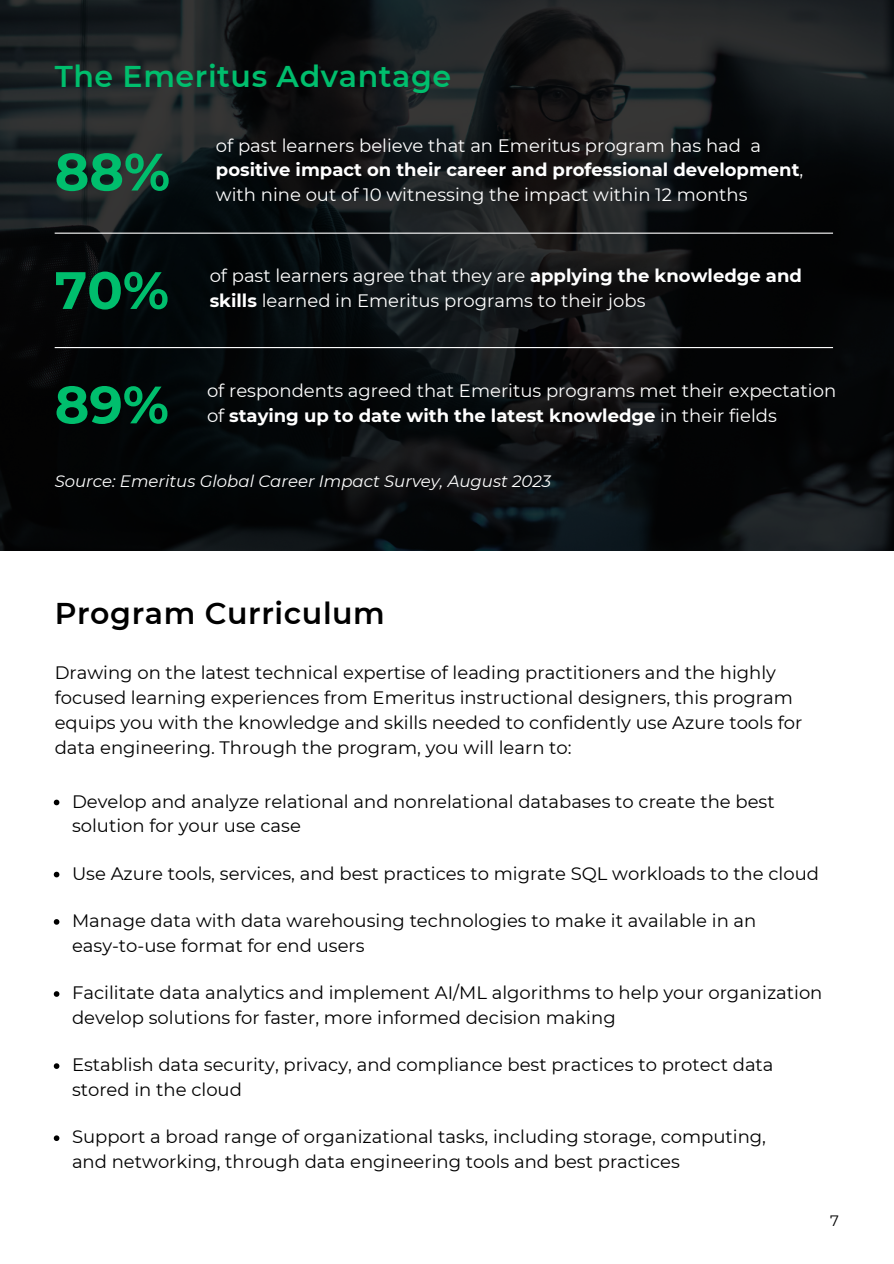
<style>
.page{position:relative;width:894px;height:1264px;background:#fff}
.page>*{position:absolute;margin:0;border:0;box-sizing:border-box;transform-origin:0 0}
.t1{font:700 52.5px "Montserrat";color:#00be6d}
.t2{font:600 30px "Montserrat";letter-spacing:.02em;color:#00be6d}
.t3{font:600 30px "Montserrat";letter-spacing:.02em;color:#000}
.t4{font:18px/24.8px "Montserrat";color:#000}
.t5{font:18px "Montserrat";color:#fff}
.t6{font:700 18px/24.8px "Montserrat";color:#fff}
.t7{font:italic 16.5px "Montserrat";color:#fff}
.t8{font:15px "Montserrat";color:#000}
.s1{font-weight:400}
.s2{font-weight:700}
</style>
<div class="page">
<svg style="left:0;top:0;width:893px;height:550px;background:#0e1113"></svg>
<svg style="left:54px;top:799px;width:5px;height:6px"></svg>
<svg style="left:54px;top:871px;width:5px;height:6px"></svg>
<svg style="left:54px;top:919px;width:5px;height:5px"></svg>
<svg style="left:54px;top:991px;width:5px;height:5px"></svg>
<svg style="left:54px;top:1063px;width:5px;height:5px"></svg>
<svg style="left:54px;top:1135px;width:5px;height:5px"></svg>
<hr style="left:55px;top:232px;width:777px;height:2px;background:#fff">
<hr style="left:55px;top:347px;width:777px;height:1px;background:#fff">
<p class="t2" style="left:55px;top:58px;width:398px">The Emeritus Advantage</p>
<p class="t1" style="left:55px;top:140px;width:117px">88%</p>
<p class="t1" style="left:55px;top:258px;width:116px">70%</p>
<p class="t1" style="left:55px;top:372px;width:116px">89%</p>
<p class="t6" style="left:216px;top:133px;width:588px"><span class="s1">of past learners believe that an Emeritus program has had a </span>positive impact on their career and professional development<span class="s1">,</span></p>
<p class="t5" style="left:216px;top:184px;width:533px">with nine out of 10 witnessing the impact within 12 months</p>
<p class="t5" style="left:210px;top:265px;width:593px">of past learners agree that they are <span class="s2">applying the knowledge and</span></p>
<p class="t5" style="left:210px;top:290px;width:437px"><span class="s2">skills</span> learned in Emeritus programs to their jobs</p>
<p class="t5" style="left:207px;top:379px;width:630px">of respondents agreed that Emeritus programs met their expectation</p>
<p class="t6" style="left:207px;top:403px;width:571px"><span class="s1">of</span> staying up to date with the latest knowledge <span class="s1">in their fields</span></p>
<p class="t7" style="left:55px;top:471px;width:498px">Source: Emeritus Global Career Impact Survey, August 2023</p>
<h2 class="t3" style="left:55px;top:595px;width:331px">Program Curriculum</h2>
<h1 class="t4" style="left:55px;top:660px;width:748px">Drawing on the latest technical expertise of leading practitioners and the highly focused learning experiences from Emeritus instructional designers, this program equips you with the knowledge and skills needed to confidently use Azure tools for data engineering. Through the program, you will learn to:</h1>
<p class="t4" style="left:72px;top:788px;width:704px">Develop and analyze relational and nonrelational databases to create the best solution for your use case</p>
<h1 class="t4" style="left:72px;top:860px;width:748px">Use Azure tools, services, and best practices to migrate SQL workloads to the cloud</h1>
<p class="t4" style="left:72px;top:908px;width:685px">Manage data with data warehousing technologies to make it available in an easy-to-use format for end users</p>
<h1 class="t4" style="left:72px;top:980px;width:751px">Facilitate data analytics and implement AI/ML algorithms to help your organization develop solutions for faster, more informed decision making</h1>
<p class="t4" style="left:72px;top:1052px;width:702px">Establish data security, privacy, and compliance best practices to protect data stored in the cloud</p>
<p class="t4" style="left:72px;top:1124px;width:695px">Support a broad range of organizational tasks, including storage, computing, and networking, through data engineering tools and best practices</p>
<h2 class="t8" style="left:830px;top:1211px;width:10px">7</h2>
</div>
